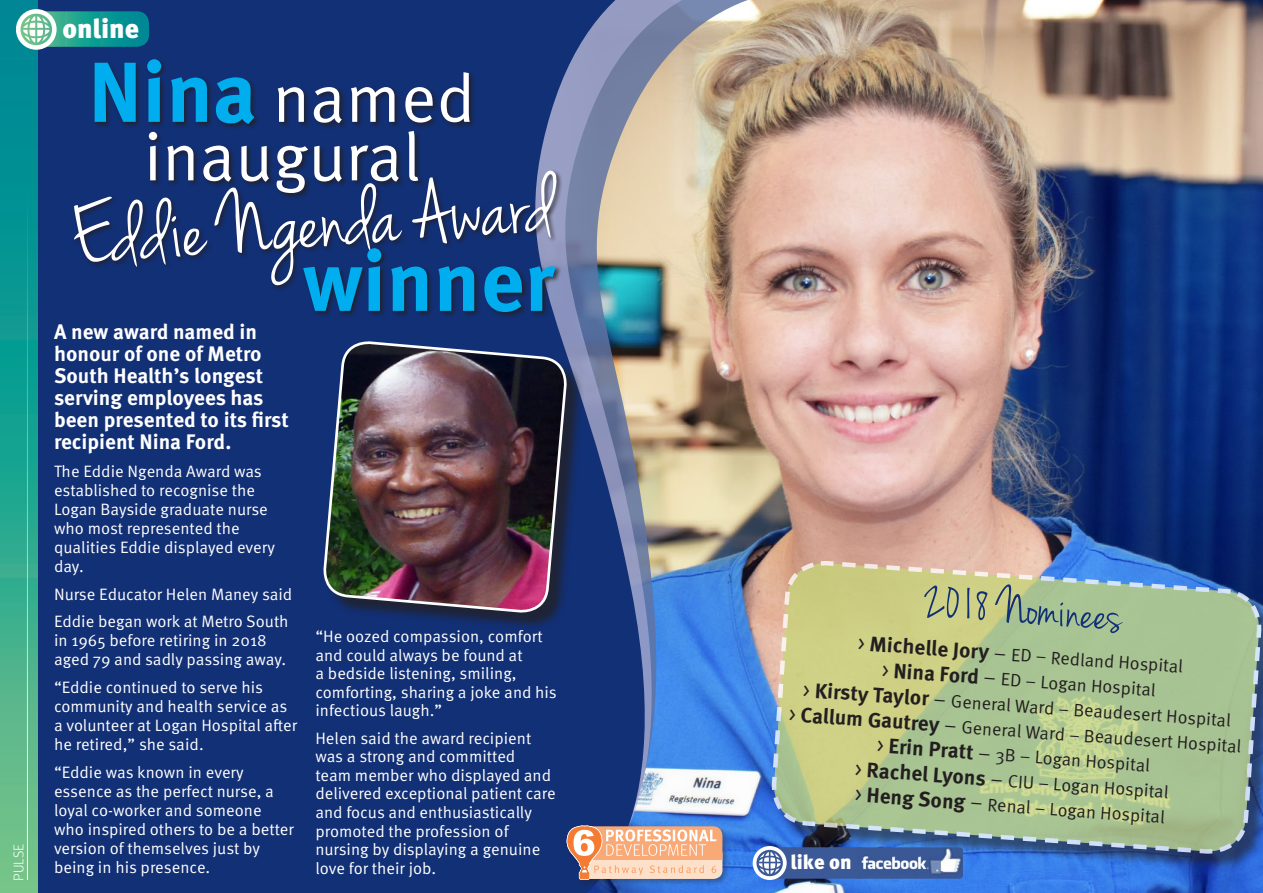
<style>
.page{position:relative;width:1263px;height:893px;background:#fff}
.page>*{position:absolute;margin:0;border:0;box-sizing:border-box;transform-origin:0 0}
.t1{font:92.1px "Jenna Sue";color:#fff}
.t2{font:700 85.05px "Meta OT";color:#00aeef}
.t3{font:68.1px/58.5px "Meta OT Norm";color:#fff;text-align:center}
.t4{font:54px "Jenna Sue";color:#123076}
.t5{font:900 27px "Meta OT";color:#fff}
.t6{font:700 21px/22px "Meta OT";color:#fff}
.t7{font:900 20.1px "Meta OT";letter-spacing:-.005em;color:#fff}
.t8{font:18px/25.2px "Meta OT Norm";color:#231f20;text-align:center}
.t9{font:16.5px/19px "Meta OT Norm";color:#fff}
.t10{font:300 14.25px "Meta OT";letter-spacing:.01em;color:#fff}
.s1{font-family:"Meta OT";font-weight:700;font-size:85.05px;color:#00aeef}
.s2{font-size:21px}
.s3{font-family:"Meta OT";font-weight:700;font-size:21px}
</style>
<div class="page">
<svg style="left:0;top:0;width:38px;height:893px;background:#29a48f"></svg>
<hr style="left:27px;top:0;width:1px;height:880px;background:#fff">
<img style="left:847px;top:0;width:416px;height:893px">
<img style="left:800px;top:0;width:47px;height:893px">
<img style="left:757px;top:0;width:43px;height:893px">
<img style="left:480px;top:0;width:277px;height:893px">
<div style="left:38px;top:0;width:442px;height:893px;background:#123076"></div>
<svg style="left:769px;top:558px;width:494px;height:315px;background:#adbe92"></svg>
<div style="left:326px;top:344px;width:259px;height:287px;background:#231f20;opacity:.75"></div>
<img style="left:323px;top:324px;width:245px;height:305px">
<div style="left:93px;top:58px;width:383px;height:72px;background:#231f20;opacity:.75"></div>
<div style="left:147px;top:130px;width:278px;height:70px;background:#231f20;opacity:.75"></div>
<div style="left:73px;top:169px;width:490px;height:123px;background:#231f20;opacity:.75"></div>
<div style="left:302px;top:247px;width:260px;height:71px;background:#231f20;opacity:.75"></div>
<svg style="left:16px;top:9px;width:133px;height:41px"></svg>
<svg style="left:753px;top:792px;width:447px;height:88px;background:#789aa5"></svg>
<img style="left:857px;top:847px;width:106px;height:32px">
<div style="left:565px;top:824px;width:164px;height:63px;background:#231f20;opacity:.35"></div>
<svg style="left:565px;top:825px;width:157px;height:68px;background:#c1a6a2"></svg>
<p class="t10" style="left:10px;top:881px;width:39px;rotate:-90deg">PULSE</p>
<h3 class="t5" style="left:63px;top:12px;width:78px">online</h3>
<h3 class="t3" style="left:88px;top:70px;width:388px"><span class="s1">Nina</span> named inaugural</h3>
<h1 class="t1" style="left:69px;top:195px;width:485px;rotate:-4deg">Eddie Ngenda Award</h1>
<h2 class="t2" style="left:303px;top:227px;width:254px">winner</h2>
<p class="t6" style="left:54px;top:321px;width:236px">A new award named in honour of one of Metro<br>South Health’s longest serving employees has been presented to its first recipient Nina Ford.</p>
<p class="t9" style="left:54px;top:462px;width:223px">The Eddie Ngenda Award was established to recognise the<br>Logan Bayside graduate nurse who most represented the qualities Eddie displayed every day.</p>
<p class="t9" style="left:54px;top:580px;width:240px;line-height:27.6px">Nurse Educator Helen Maney said<br>Eddie began work at Metro South</p>
<p class="t9" style="left:54px;top:631px;width:234px">in 1965 before retiring in 2018 aged 79 and sadly passing away.</p>
<p class="t9" style="left:54px;top:678px;width:245px">“Eddie continued to serve his community and health service as a volunteer at Logan Hospital after he retired,” she said.</p>
<p class="t9" style="left:54px;top:762px;width:241px">“Eddie was known in every essence as the perfect nurse, a loyal co-worker and someone who inspired others to be a better version of themselves just by being in his presence.</p>
<p class="t9" style="left:315px;top:627px;width:243px;line-height:18.6px">“He oozed compassion, comfort and could always be found at<br>a bedside listening, smiling, comforting, sharing a joke and his infectious laugh.”</p>
<p class="t9" style="left:315px;top:729px;width:242px;line-height:18.6px">Helen said the award recipient was a strong and committed<br>team member who displayed and delivered exceptional patient care and focus and enthusiastically promoted the profession of nursing by displaying a genuine love for their job.</p>
<h3 class="t4" style="left:927px;top:576px;width:199px;rotate:4deg">2018 Nominees</h3>
<p class="t8" style="left:795px;top:627px;width:455px;rotate:4deg"><span class="s2">&gt;</span> <span class="s3">Michelle Jory</span> <span class="s2">–</span> ED – Redland Hospital<br><span class="s2">&gt;</span> <span class="s3">Nina Ford</span> <span class="s2">–</span> ED – Logan Hospital<br><span class="s2">&gt;</span> <span class="s3">Kirsty Taylor</span> <span class="s2">–</span> General Ward – Beaudesert Hospital<br><span class="s2">&gt;</span> <span class="s3">Callum Gautrey</span> <span class="s2">–</span> General Ward – Beaudesert Hospital <span class="s2">&gt;</span> <span class="s3">Erin Pratt</span> <span class="s2">–</span> 3B – Logan Hospital<br><span class="s2">&gt;</span> <span class="s3">Rachel Lyons</span> <span class="s2">–</span> CIU – Logan Hospital<br><span class="s2">&gt;</span> <span class="s3">Heng Song</span> <span class="s2">–</span> Renal – Logan Hospital</p>
<p class="t7" style="left:791px;top:850px;width:63px">like on</p>
</div>
